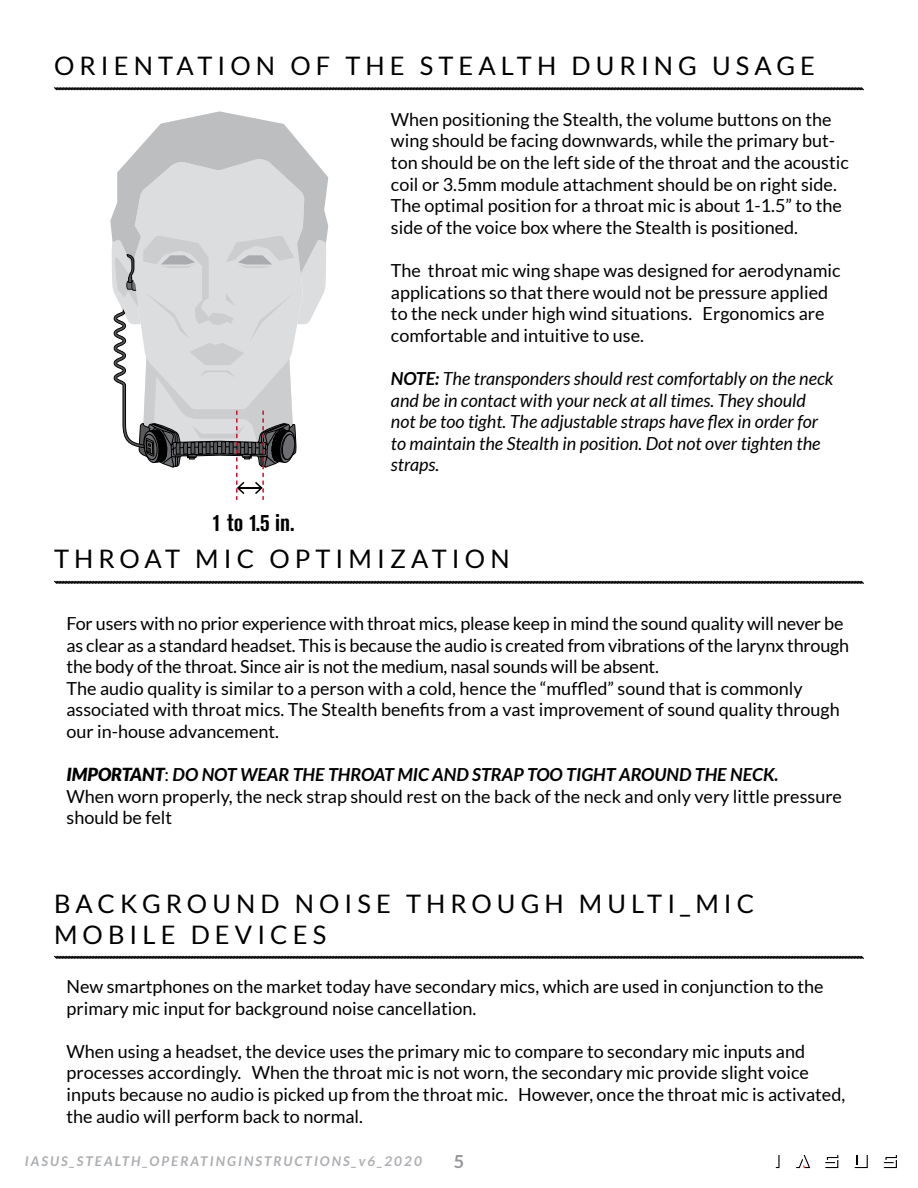
<style>
.page{position:relative;width:918px;height:1188px;background:#fff}
.page>*{position:absolute;margin:0;border:0;box-sizing:border-box;transform-origin:0 0}
.t1{font:25.5px/30.6px "Lato";letter-spacing:.2em;color:#000}
.t2{font:700 condensed 24px "Akzidenz Grotesk Pro";color:#000}
.t3{font:18px/21.6px "Lato";color:#000}
.t4{font:italic 18px/21.6px "Lato";color:#000}
.t5{font:700 18px "Lato";color:#939598}
.t6{font:italic 700 13.5px "Lato";letter-spacing:.15em;color:#acaeb1}
.s1{font-weight:700}
.s2{font-weight:900;font-style:italic}
.s3{font-weight:700;font-style:italic}
</style>
<div class="page">
<svg style="left:825px;top:1155px;width:13px;height:13px"></svg>
<svg style="left:883px;top:1155px;width:14px;height:13px"></svg>
<svg style="left:775px;top:1155px;width:5px;height:13px"></svg>
<svg style="left:854px;top:1155px;width:14px;height:13px"></svg>
<svg style="left:796px;top:1155px;width:14px;height:13px"></svg>
<svg style="left:110px;top:111px;width:218px;height:389px"></svg>
<svg style="left:54px;top:87px;width:810px;height:4px;background:#626262"></svg>
<svg style="left:54px;top:580px;width:810px;height:4px"></svg>
<svg style="left:54px;top:955px;width:810px;height:4px"></svg>
<h1 class="t1" style="left:54px;top:50px;width:763px">ORIENTATION OF THE STEALTH DURING USAGE</h1>
<h2 class="t2" style="left:212px;top:507px;width:84px">1 to 1.5 in.</h2>
<p class="t3" style="left:391px;top:108px;width:459px">When positioning the Stealth, the volume buttons on the wing should be facing downwards, while the primary but&shy;ton should be on the left side of the throat and the acoustic coil or 3.5mm module attachment should be on right side.<br>The optimal position for a throat mic is about 1-1.5” to the side of the voice box where the Stealth is positioned.</p>
<p class="t3" style="left:391px;top:260px;width:451px">The throat mic wing shape was designed for aerodynamic applications so that there would not be pressure applied to the neck under high wind situations. Ergonomics are comfortable and intuitive to use.</p>
<p class="t4" style="left:391px;top:368px;width:444px"><span class="s1">NOTE:</span> The transponders should rest comfortably on the neck and be in contact with your neck at all times. They should not be too tight. The adjustable straps have flex in order for to maintain the Stealth in position. Dot not over tighten the straps.</p>
<h1 class="t1" style="left:54px;top:543px;width:457px">THROAT MIC OPTIMIZATION</h1>
<p class="t3" style="left:67px;top:613px;width:784px">For users with no prior experience with throat mics, please keep in mind the sound quality will never be as clear as a standard headset. This is because the audio is created from vibrations of the larynx through the body of the throat. Since air is not the medium, nasal sounds will be absent.<br>The audio quality is similar to a person with a cold, hence the “muffled” sound that is commonly associated with throat mics. The Stealth benefits from a vast improvement of sound quality through our in-house advancement.</p>
<p class="t3" style="left:67px;top:764px;width:777px"><span class="s2">IMPORTANT</span>: <span class="s3">DO NOT WEAR THE THROAT MIC AND STRAP TOO TIGHT AROUND THE NECK.<br></span>When worn properly, the neck strap should rest on the back of the neck and only very little pressure should be felt</p>
<h1 class="t1" style="left:54px;top:889px;width:702px">BACKGROUND NOISE THROUGH MULTI_MIC<br>MOBILE DEVICES</h1>
<p class="t3" style="left:67px;top:976px;width:759px">New smartphones on the market today have secondary mics, which are used in conjunction to the primary mic input for background noise cancellation.</p>
<p class="t3" style="left:67px;top:1040px;width:780px">When using a headset, the device uses the primary mic to compare to secondary mic inputs and processes accordingly. When the throat mic is not worn, the secondary mic provide slight voice inputs because no audio is picked up from the throat mic. However, once the throat mic is activated, the audio will perform back to normal.</p>
<p class="t6" style="left:25px;top:1153px;width:398px">IASUS_STEALTH_OPERATINGINSTRUCTIONS_v6_2020</p>
<p class="t5" style="left:454px;top:1151px;width:12px">5</p>
</div>
